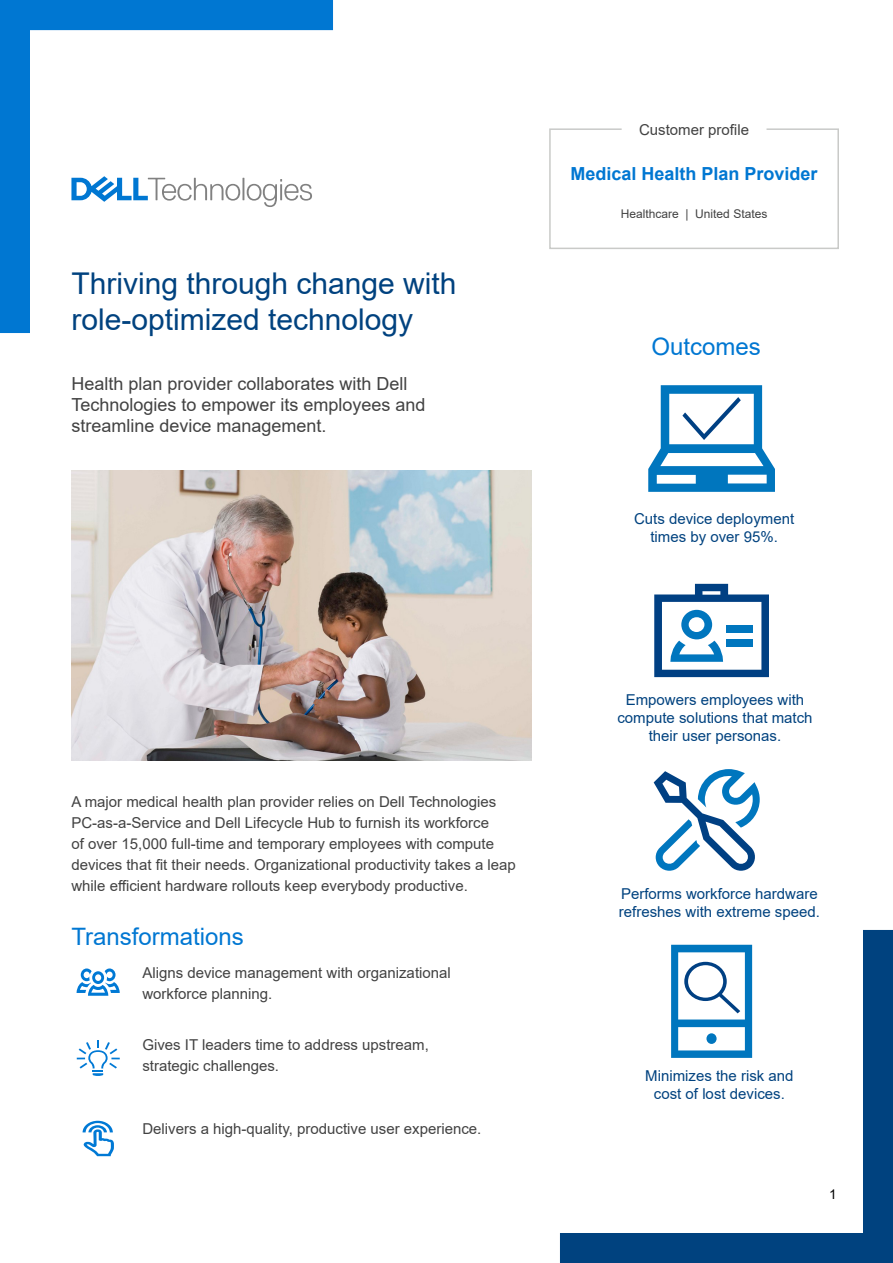
<style>
.page{position:relative;width:893px;height:1263px;background:#fff}
.page>*{position:absolute;margin:0;border:0;box-sizing:border-box;transform-origin:0 0}
.t1{font:30px "Arial";color:#00427f}
.t2{font:24px "Arial";color:#0077d2}
.t3{font:18px "Arial";color:#424242}
.Quote_Name{font:700 18px "Arial";color:#0077d2}
.t4{font:15px/21px "Arial";color:#424242}
.t5{font:15px/18px "Arial";color:#00427f;text-align:center}
.t6{font:13.5px "Arial";color:#000}
.t7{font:12px "Arial";color:#424242}
</style>
<div class="page">
<svg style="left:560px;top:930px;width:333px;height:333px"></svg>
<svg style="left:0;top:0;width:333px;height:333px"></svg>
<svg style="left:549px;top:128px;width:290px;height:121px"></svg>
<img style="left:71px;top:471px;width:460px;height:289px">
<svg style="left:71px;top:176px;width:241px;height:31px"></svg>
<svg style="left:671px;top:945px;width:81px;height:113px"></svg>
<svg style="left:648px;top:385px;width:127px;height:107px"></svg>
<svg style="left:654px;top:584px;width:115px;height:93px"></svg>
<svg style="left:654px;top:769px;width:106px;height:102px"></svg>
<svg style="left:77px;top:968px;width:43px;height:28px"></svg>
<svg style="left:77px;top:1040px;width:43px;height:36px"></svg>
<svg style="left:83px;top:1121px;width:31px;height:35px"></svg>
<p class="t1" style="left:71px;top:263px;width:387px">Thriving through change with</p>
<p class="t1" style="left:71px;top:299px;width:343px">role-optimized technology</p>
<p class="t3" style="left:71px;top:371px;width:338px">Health plan provider collaborates with Dell</p>
<p class="t3" style="left:71px;top:392px;width:356px">Technologies to empower its employees and</p>
<p class="t3" style="left:71px;top:413px;width:257px">streamline device management.</p>
<p class="t4" style="left:639px;top:119px;width:112px">Customer profile</p>
<p class="Quote_Name" style="left:570px;top:161px;width:249px">Medical Health Plan Provider</p>
<p class="t7" style="left:621px;top:205px;width:148px">Healthcare | United States</p>
<p class="t2" style="left:651px;top:330px;width:111px">Outcomes</p>
<p class="t5" style="left:634px;top:510px;width:162px">Cuts device deployment times by over 95%.</p>
<p class="t4" style="left:71px;top:791px;width:446px">A major medical health plan provider relies on Dell Technologies PC-as-a-Service and Dell Lifecycle Hub to furnish its workforce<br>of over 15,000 full-time and temporary employees with compute devices that fit their needs. Organizational productivity takes a leap while efficient hardware rollouts keep everybody productive.</p>
<p class="t2" style="left:71px;top:920px;width:174px">Transformations</p>
<p class="t4" style="left:142px;top:962px;width:310px">Aligns device management with organizational workforce planning.</p>
<p class="t4" style="left:142px;top:1034px;width:288px">Gives IT leaders time to address upstream, strategic challenges.</p>
<p class="t4" style="left:142px;top:1118px;width:341px">Delivers a high-quality, productive user experience.</p>
<p class="t5" style="left:617px;top:691px;width:197px">Empowers employees with compute solutions that match their user personas.</p>
<p class="t5" style="left:619px;top:884px;width:202px;text-align:left">Performs workforce hardware refreshes with extreme speed.</p>
<p class="t5" style="left:645px;top:1066px;width:150px">Minimizes the risk and cost of lost devices.</p>
<p class="t6" style="left:829px;top:1185px;width:9px">1</p>
</div>
